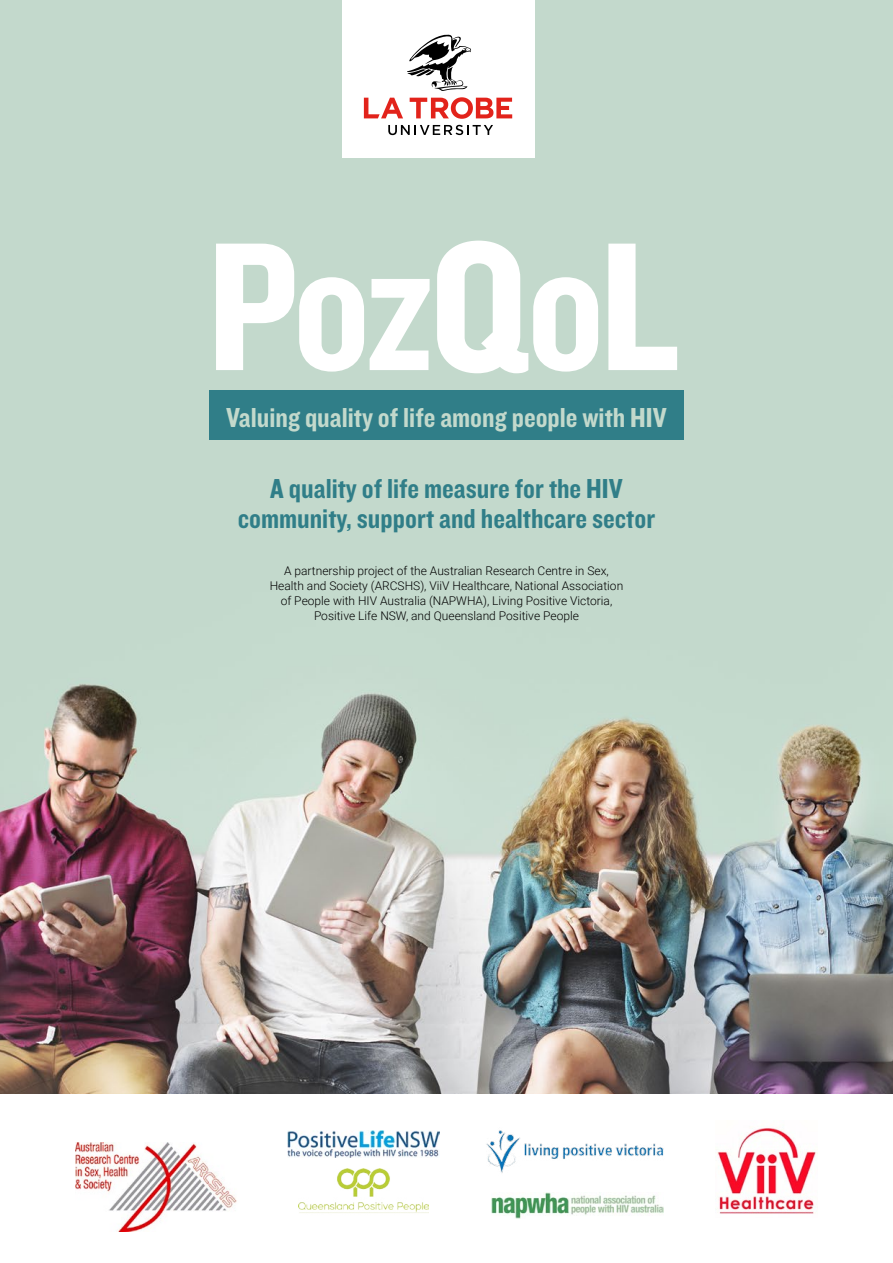
<style>
.page{position:relative;width:893px;height:1263px;background:#fff}
.page>*{position:absolute;margin:0;border:0;box-sizing:border-box;transform-origin:0 0}
.t1{font:189.9px "Knockout 50 Welterweight";letter-spacing:-.03em;color:#fff}
.t2{font:28.5px/30px "Knockout 50 Welterweight";color:#307e88;text-align:center}
.t3{font:28.5px "Knockout 50 Welterweight";color:#c3d9cc}
.t4{font:300 12px/15px "Roboto";color:#000;text-align:center}
</style>
<div class="page">
<img style="left:0;top:0;width:893px;height:1094px">
<img style="left:75px;top:1143px;width:162px;height:88px">
<img style="left:486px;top:1130px;width:178px;height:43px">
<img style="left:492px;top:1193px;width:171px;height:25px">
<img style="left:298px;top:1168px;width:130px;height:45px">
<img style="left:717px;top:1128px;width:100px;height:86px">
<div style="left:209px;top:390px;width:475px;height:50px;background:#307e88"></div>
<div style="left:342px;top:0;width:192px;height:157px;background:#fff"></div>
<svg style="left:364px;top:98px;width:39px;height:20px"></svg>
<svg style="left:410px;top:97px;width:102px;height:22px"></svg>
<svg style="left:388px;top:125px;width:105px;height:10px"></svg>
<svg style="left:407px;top:34px;width:64px;height:57px"></svg>
<img style="left:287px;top:1131px;width:153px;height:27px">
<h1 class="t1" style="left:207px;top:182px;width:474px">PozQoL</h1>
<h2 class="t3" style="left:226px;top:398px;width:442px">Valuing quality of life among people with HIV</h2>
<h2 class="t2" style="left:238px;top:473px;width:419px">A quality of life measure for the HIV community, support and healthcare sector</h2>
<p class="t4" style="left:270px;top:562px;width:355px">A partnership project of the Australian Research Centre in Sex, Health and Society (ARCSHS), ViiV Healthcare, National Association of People with HIV Australia (NAPWHA), Living Positive Victoria, Positive Life NSW, and Queensland Positive People</p>
</div>
